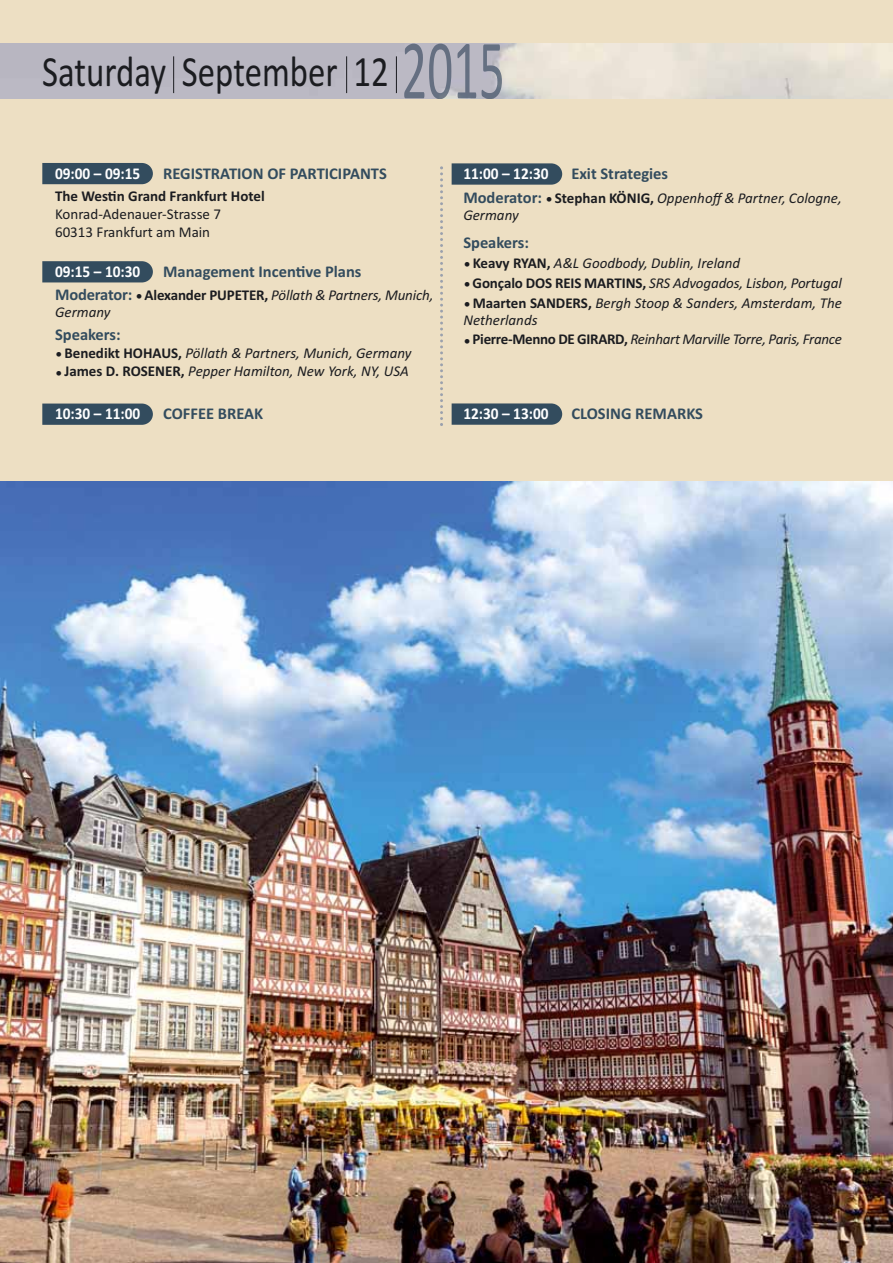
<style>
.page{position:relative;width:893px;height:1263px;background:#fff}
.page>*{position:absolute;margin:0;border:0;box-sizing:border-box;transform-origin:0 0}
.t1{font:43.5px "Calibri";color:#1b1c20;scale:.8 1}
.t2{font:700 16.5px "Calibri";color:#334c5e}
.t3{font:700 16.5px "Calibri";color:#fff;scale:.93 1}
.t4{font:italic 15px/16.5px "Calibri";color:#1b1c20}
.t5{font:italic 15px "Calibri";letter-spacing:-.02em;color:#1b1c20}
.t6{font:15px/17.9px "Calibri";color:#1b1c20}
.t7{font:700 15px "Calibri";color:#1b1c20}
.s1{font-weight:700;font-style:normal;font-size:16.5px;color:#334c5e}
.s2{font-style:normal}
.s3{font-weight:700;font-style:normal}
</style>
<div class="page">
<div style="left:0;top:0;width:893px;height:1006px;background:#eddfc3"></div>
<img style="left:0;top:44px;width:893px;height:55px">
<hr style="left:404px;top:99px;width:98px;height:1px;background:#797b80">
<img style="left:404px;top:44px;width:98px;height:55px">
<hr style="left:173px;top:56px;width:1px;height:37px;background:#1b1c20">
<hr style="left:346px;top:56px;width:1px;height:37px;background:#1b1c20">
<hr style="left:396px;top:56px;width:1px;height:37px;background:#1b1c20">
<svg style="left:452px;top:403px;width:110px;height:22px;background:#3c5363"></svg>
<svg style="left:452px;top:163px;width:110px;height:22px;background:#3c5363"></svg>
<div style="left:42px;top:163px;width:111px;height:21px;background:#334c5e"></div>
<svg style="left:42px;top:261px;width:111px;height:21px;background:#395061"></svg>
<svg style="left:42px;top:404px;width:111px;height:21px;background:#385061"></svg>
<img style="left:0;top:481px;width:893px;height:782px">
<svg style="left:440px;top:166px;width:3px;height:260px"></svg>
<h1 class="t1" style="left:42px;top:56px;width:434px">Saturday September 12</h1>
<p class="t3" style="left:55px;top:168px;width:93px">09:00 – 09:15</p>
<p class="t2" style="left:163px;top:168px;width:225px">REGISTRATION OF PARTICIPANTS</p>
<p class="t7" style="left:55px;top:191px;width:211px">The Wes-n Grand Frankfurt Hotel</p>
<p class="t6" style="left:55px;top:206px;width:167px">Konrad-Adenauer-Strasse 7<br>60313 Frankfurt am Main</p>
<p class="t3" style="left:55px;top:266px;width:93px">09:15 – 10:30</p>
<p class="t2" style="left:163px;top:266px;width:200px">Management Incen-ve Plans</p>
<p class="t4" style="left:55px;top:288px;width:380px"><span class="s1">Moderator:</span> <span class="s2">•</span><span class="s3">Alexander PUPETER,</span> Pöllath &amp; Partners, Munich,<br>Germany</p>
<p class="t2" style="left:55px;top:328px;width:67px">Speakers:</p>
<p class="t4" style="left:55px;top:346px;width:358px"><span class="s2">•</span> <span class="s3">Benedikt HOHAUS,</span> Pöllath &amp; Partners, Munich, Germany</p>
<p class="t4" style="left:55px;top:364px;width:355px"><span class="s2">•</span> <span class="s3">James D. ROSENER,</span> Pepper Hamilton, New York, NY, USA</p>
<p class="t3" style="left:55px;top:408px;width:93px">10:30 – 11:00</p>
<p class="t2" style="left:163px;top:408px;width:102px">COFFEE BREAK</p>
<p class="t3" style="left:463px;top:168px;width:93px">11:00 – 12:30</p>
<p class="t2" style="left:571px;top:168px;width:98px">Exit Strategies</p>
<p class="t4" style="left:463px;top:191px;width:380px"><span class="s1">Moderator:</span> <span class="s2">•</span> <span class="s3">Stephan KÖNIG,</span> Oppenhoff &amp; Partner, Cologne,<br>Germany</p>
<p class="t2" style="left:463px;top:236px;width:67px">Speakers:</p>
<p class="t4" style="left:463px;top:256px;width:278px"><span class="s2">•</span> <span class="s3">Keavy RYAN,</span> A&amp;L Goodbody, Dublin, Ireland</p>
<p class="t4" style="left:463px;top:276px;width:380px"><span class="s2">•</span> <span class="s3">Gonçalo DOS REIS MARTINS,</span> SRS Advogados, Lisbon, Portugal</p>
<p class="t4" style="left:463px;top:296px;width:380px"><span class="s2">•</span> <span class="s3">Maarten SANDERS,</span> Bergh Stoop &amp; Sanders, Amsterdam, The<br>Netherlands</p>
<p class="t5" style="left:463px;top:334px;width:380px"><span class="s2">•</span> <span class="s3">Pierre-Menno DE GIRARD,</span> Reinhart Marville Torre, Paris, France</p>
<p class="t3" style="left:463px;top:408px;width:93px">12:30 – 13:00</p>
<p class="t2" style="left:571px;top:408px;width:133px">CLOSING REMARKS</p>
</div>
